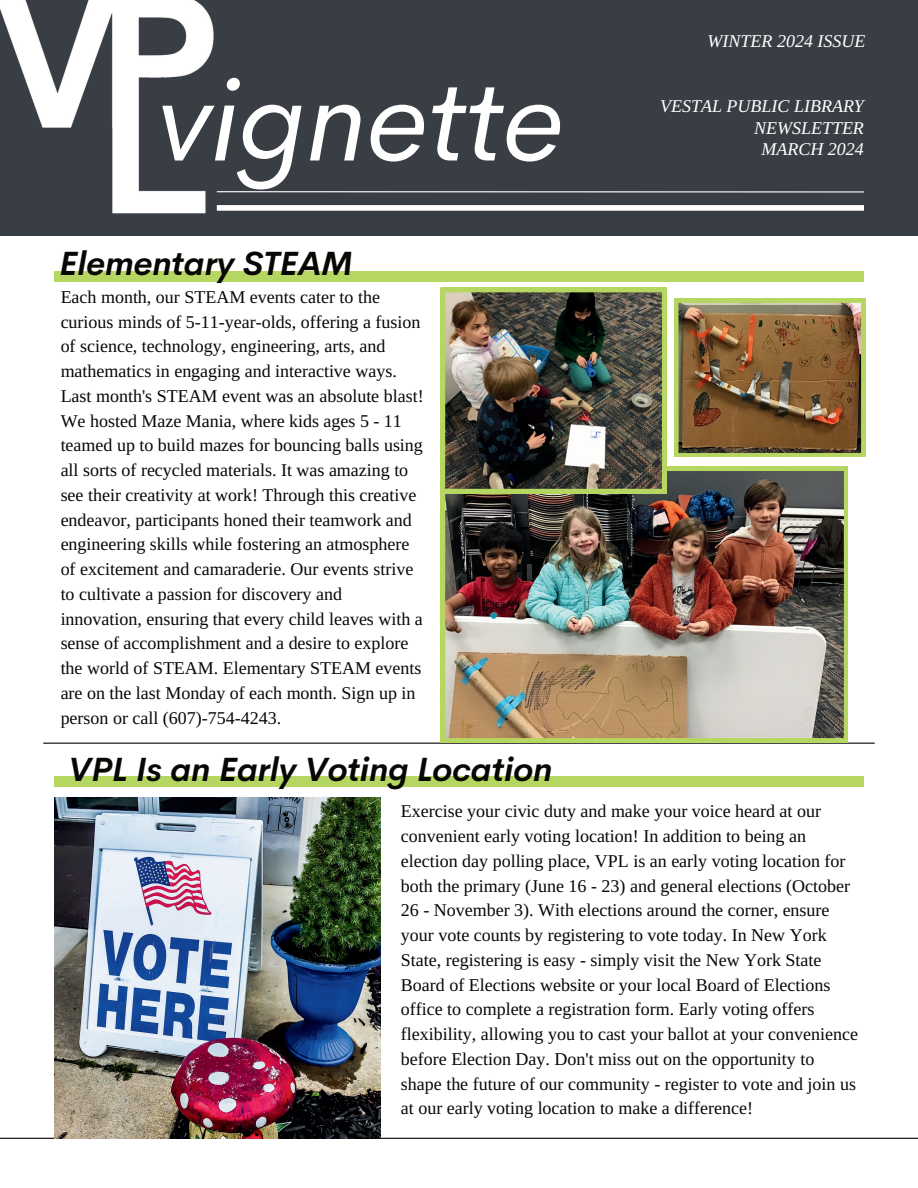
<style>
.page{position:relative;width:918px;height:1188px;background:#fff}
.page>*{position:absolute;margin:0;border:0;box-sizing:border-box;transform-origin:0 0}
.t1{font:italic 114.45px "Cerebri Sans";color:#fff}
.t2{font:italic 700 33px "Cerebri Sans";color:#080704}
.t3{font:18px/24.8px "Libra Serif Modern";color:#080704}
.t4{font:italic 18px/21.1px "Libra Serif Modern";color:#fff;text-align:right}
</style>
<div class="page">
<div style="left:0;top:0;width:918px;height:235px;background:#393e45"></div>
<img style="left:0;top:0;width:238px;height:236px">
<hr style="left:217px;top:191px;width:647px;height:2px;background:#fff">
<hr style="left:0;top:1138px;width:918px;height:1px;background:#000">
<div style="left:217px;top:205px;width:647px;height:6px;background:#fff"></div>
<hr style="left:43px;top:743px;width:832px;height:1px;background:#000">
<div style="left:55px;top:776px;width:809px;height:10px;background:#b6d662"></div>
<div style="left:55px;top:271px;width:809px;height:10px;background:#b6d662"></div>
<img style="left:441px;top:467px;width:407px;height:275px">
<img style="left:441px;top:288px;width:225px;height:205px">
<img style="left:674px;top:298px;width:191px;height:159px">
<img style="left:55px;top:797px;width:326px;height:341px">
<h1 class="t1" style="left:157px;top:28px;width:409px">vignette</h1>
<h2 class="t2" style="left:59px;top:237px;width:295px">Elementary STEAM</h2>
<p class="t3" style="left:61px;top:284px;width:365px">Each month, our STEAM events cater to the curious minds of 5-11-year-olds, offering a fusion of science, technology, engineering, arts, and mathematics in engaging and interactive ways.<br>Last month's STEAM event was an absolute blast!<br>We hosted Maze Mania, where kids ages 5 - 11 teamed up to build mazes for bouncing balls using all sorts of recycled materials. It was amazing to see their creativity at work! Through this creative endeavor, participants honed their teamwork and engineering skills while fostering an atmosphere of excitement and camaraderie. Our events strive to cultivate a passion for discovery and innovation, ensuring that every child leaves with a sense of accomplishment and a desire to explore the world of STEAM. Elementary STEAM events are on the last Monday of each month. Sign up in person or call (607)-754-4243.</p>
<h2 class="t2" style="left:69px;top:742px;width:485px">VPL Is an Early Voting Location</h2>
<p class="t4" style="left:708px;top:31px;width:159px">WINTER 2024 ISSUE</p>
<p class="t4" style="left:660px;top:96px;width:205px">VESTAL PUBLIC LIBRARY<br>NEWSLETTER</p>
<p class="t4" style="left:762px;top:138px;width:104px">MARCH 2024</p>
<p class="t3" style="left:401px;top:799px;width:459px">Exercise your civic duty and make your voice heard at our convenient early voting location! In addition to being an election day polling place, VPL is an early voting location for both the primary (June 16 - 23) and general elections (October 26 - November 3). With elections around the corner, ensure your vote counts by registering to vote today. In New York State, registering is easy - simply visit the New York State Board of Elections website or your local Board of Elections office to complete a registration form. Early voting offers flexibility, allowing you to cast your ballot at your convenience before Election Day. Don't miss out on the opportunity to shape the future of our community - register to vote and join us at our early voting location to make a difference!</p>
</div>
